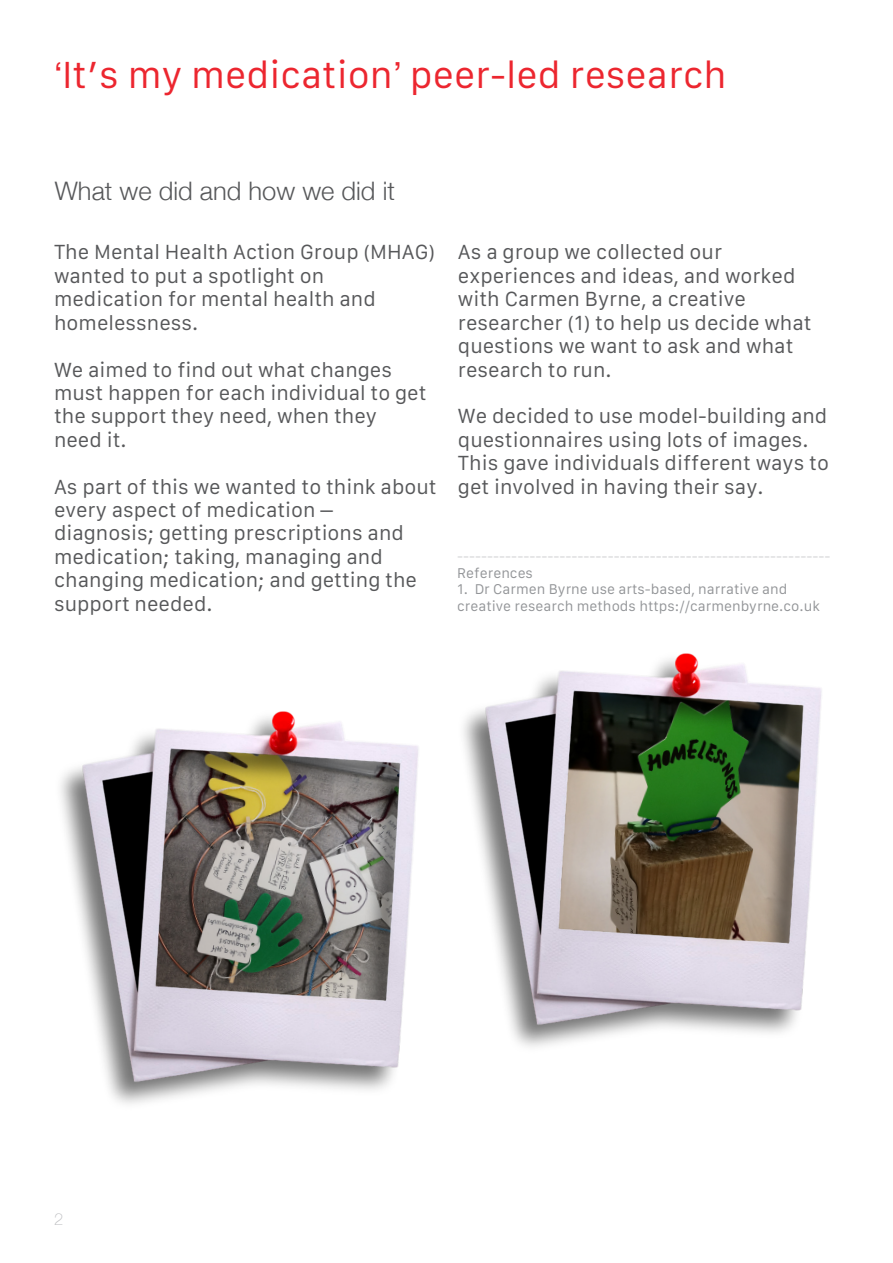
<style>
.page{position:relative;width:893px;height:1263px;background:#fff}
.page>*{position:absolute;margin:0;border:0;box-sizing:border-box;transform-origin:0 0}
.t1{font:36px "Galvji";color:#ec262f}
.t2{font:300 25.5px "Helvetica Neue";color:#57585a}
.t3{font:19.5px/23.4px "Galvji";color:#57585a}
.t4{font:100 16.5px "Helvetica Neue";color:#bcbdc0}
.t5{font:13.5px "Galvji";color:#939598}
.t6{font:13.5px "Galvji";color:#d1d2d4}
.s1{font-family:"Helvetica"}
</style>
<div class="page">
<img style="left:60px;top:711px;width:359px;height:393px">
<img style="left:463px;top:653px;width:359px;height:394px">
<p class="t1" style="left:54px;top:55px;width:674px"><span class="s1">‘</span>It’s my medication<span class="s1">’</span> peer-led research</p>
<p class="t2" style="left:55px;top:170px;width:342px">What we did and how we did it</p>
<p class="t3" style="left:54px;top:241px;width:383px">The Mental Health Action Group (MHAG) wanted to put a spotlight on</p>
<p class="t3" style="left:54px;top:288px;width:323px">medication for mental health and homelessness.</p>
<p class="t3" style="left:54px;top:358px;width:374px">We aimed to find out what changes must happen for each individual to get the support they need, when they</p>
<p class="t3" style="left:54px;top:428px;width:74px">need it.</p>
<p class="t3" style="left:54px;top:475px;width:384px">As part of this we wanted to think about every aspect of medication –</p>
<p class="t3" style="left:54px;top:522px;width:365px">diagnosis; getting prescriptions and medication; taking, managing and changing medication; and getting the support needed.</p>
<p class="t3" style="left:458px;top:241px;width:266px">As a group we collected our</p>
<p class="t3" style="left:458px;top:265px;width:339px">experiences and ideas, and worked with Carmen Byrne, a creative</p>
<p class="t3" style="left:458px;top:311px;width:355px">researcher (1) to help us decide what questions we want to ask and what</p>
<p class="t3" style="left:458px;top:358px;width:155px">research to run.</p>
<p class="t3" style="left:458px;top:405px;width:373px">We decided to use model-building and questionnaires using lots of images.<br>This gave individuals different ways to get involved in having their say.</p>
<p class="t6" style="left:457px;top:549px;width:375px">--------------------------------------------------------------</p>
<p class="t5" style="left:457px;top:565px;width:77px">References</p>
<p class="t5" style="left:457px;top:582px;width:332px">1. Dr Carmen Byrne use arts-based, narrative and</p>
<p class="t5" style="left:457px;top:598px;width:364px">creative research methods https://carmenbyrne.co.uk</p>
<p class="t4" style="left:54px;top:1206px;width:11px">2</p>
</div>
